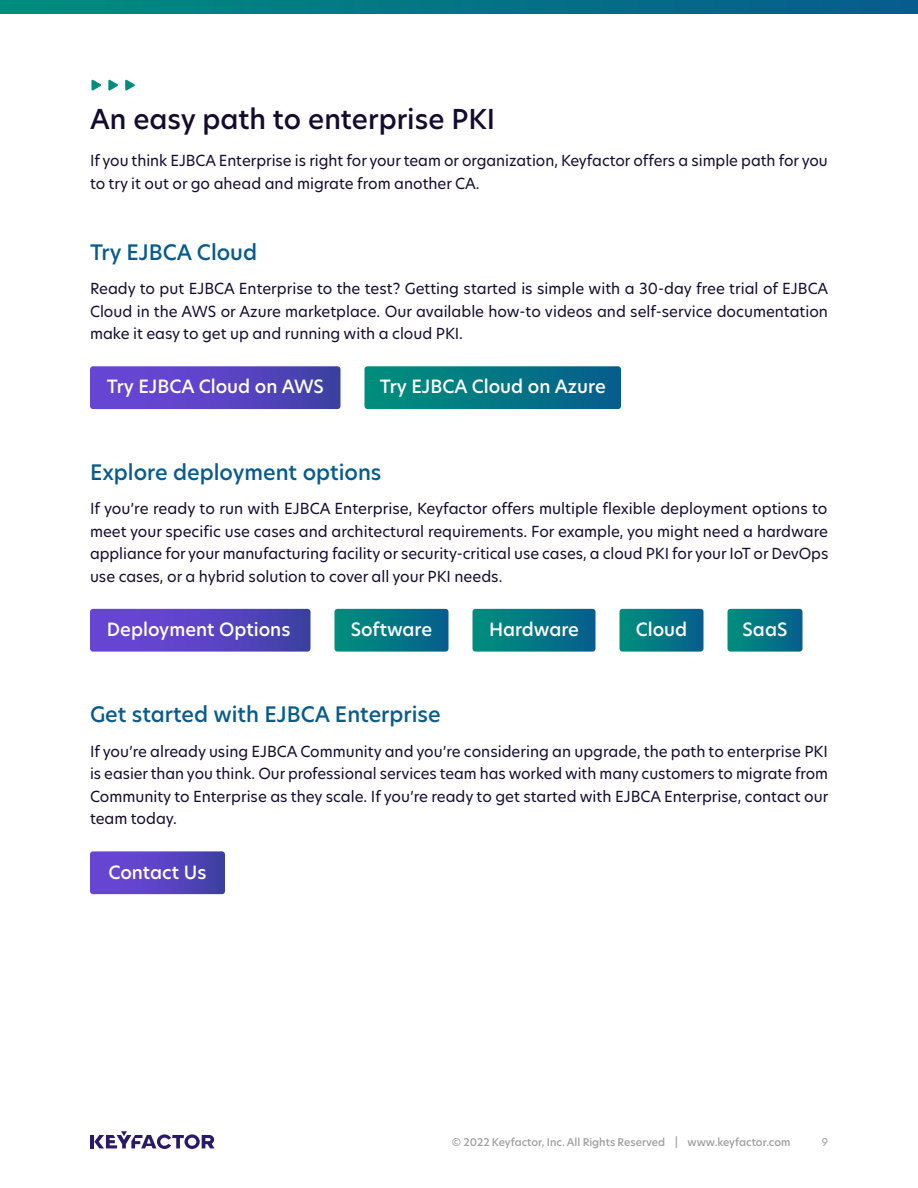
<style>
.page{position:relative;width:918px;height:1188px;background:#fff}
.page>*{position:absolute;margin:0;border:0;box-sizing:border-box;transform-origin:0 0}
.t1{font:500 27px "Hero New";color:#140b2f}
.t2{font:500 21px "Hero New";color:#075b8e}
.t3{font:500 18px "Hero New";color:#fff}
.Body_Normal{font:15px/22.5px "Hero New";color:#140b2f;text-align:justify}
.t4{font:500 10.5px "Hero New";color:#9e9e9e}
.t5{font:10.5px "Hero New";color:#9e9e9e}
</style>
<div class="page">
<svg style="left:0;top:0;width:918px;height:14px;background:#037485"></svg>
<hr style="left:90px;top:1135px;width:4px;height:13px;background:#2a1966">
<svg style="left:94px;top:1131px;width:121px;height:18px"></svg>
<svg style="left:92px;top:80px;width:9px;height:11px"></svg>
<svg style="left:108px;top:80px;width:10px;height:11px"></svg>
<svg style="left:125px;top:80px;width:10px;height:11px"></svg>
<svg style="left:90px;top:366px;width:250px;height:43px;background:#5944c2"></svg>
<svg style="left:90px;top:609px;width:220px;height:43px;background:#5a45c2"></svg>
<svg style="left:364px;top:366px;width:257px;height:43px;background:#057885"></svg>
<svg style="left:334px;top:609px;width:114px;height:43px;background:#067886"></svg>
<svg style="left:472px;top:609px;width:124px;height:43px;background:#077986"></svg>
<svg style="left:620px;top:609px;width:84px;height:43px;background:#077986"></svg>
<svg style="left:728px;top:609px;width:74px;height:43px;background:#057885"></svg>
<svg style="left:90px;top:851px;width:135px;height:43px;background:#5a45c2"></svg>
<h2 class="t1" style="left:90px;top:100px;width:407px">An easy path to enterprise PKI</h2>
<p class="Body_Normal" style="left:90px;top:149px;width:739px">If you think EJBCA Enterprise is right for your team or organization, Keyfactor offers a simple path for you to try it out or go ahead and migrate from another CA.</p>
<h4 class="t2" style="left:90px;top:238px;width:169px">Try EJBCA Cloud</h4>
<p class="Body_Normal" style="left:90px;top:277px;width:740px">Ready to put EJBCA Enterprise to the test? Getting started is simple with a 30-day free trial of EJBCA Cloud in the AWS or Azure marketplace. Our available how-to videos and self-service documentation make it easy to get up and running with a cloud PKI.</p>
<h5 class="t3" style="left:107px;top:375px;width:219px">Try EJBCA Cloud on AWS</h5>
<h5 class="t3" style="left:380px;top:375px;width:227px">Try EJBCA Cloud on Azure</h5>
<h4 class="t2" style="left:90px;top:458px;width:293px">Explore deployment options</h4>
<p class="Body_Normal" style="left:90px;top:497px;width:740px">If you’re ready to run with EJBCA Enterprise, Keyfactor offers multiple flexible deployment options to meet your specific use cases and architectural requirements. For example, you might need a hardware appliance for your manufacturing facility or security-critical use cases, a cloud PKI for your IoT or DevOps use cases, or a hybrid solution to cover all your PKI needs.</p>
<h5 class="t3" style="left:107px;top:617px;width:185px">Deployment Options</h5>
<h5 class="t3" style="left:351px;top:617px;width:83px">Software</h5>
<h5 class="t3" style="left:489px;top:617px;width:91px">Hardware</h5>
<h5 class="t3" style="left:636px;top:617px;width:53px">Cloud</h5>
<h5 class="t3" style="left:743px;top:617px;width:46px">SaaS</h5>
<h4 class="t2" style="left:90px;top:700px;width:352px">Get started with EJBCA Enterprise</h4>
<p class="Body_Normal" style="left:90px;top:740px;width:740px">If you’re already using EJBCA Community and you’re considering an upgrade, the path to enterprise PKI is easier than you think. Our professional services team has worked with many customers to migrate from Community to Enterprise as they scale. If you’re ready to get started with EJBCA Enterprise, contact our team today.</p>
<h5 class="t3" style="left:109px;top:860px;width:99px">Contact Us</h5>
<p class="t4" style="left:452px;top:1135px;width:340px">© 2022 Keyfactor, Inc. All Rights Reserved | www.keyfactor.com</p>
<p class="t5" style="left:822px;top:1135px;width:8px">9</p>
</div>
